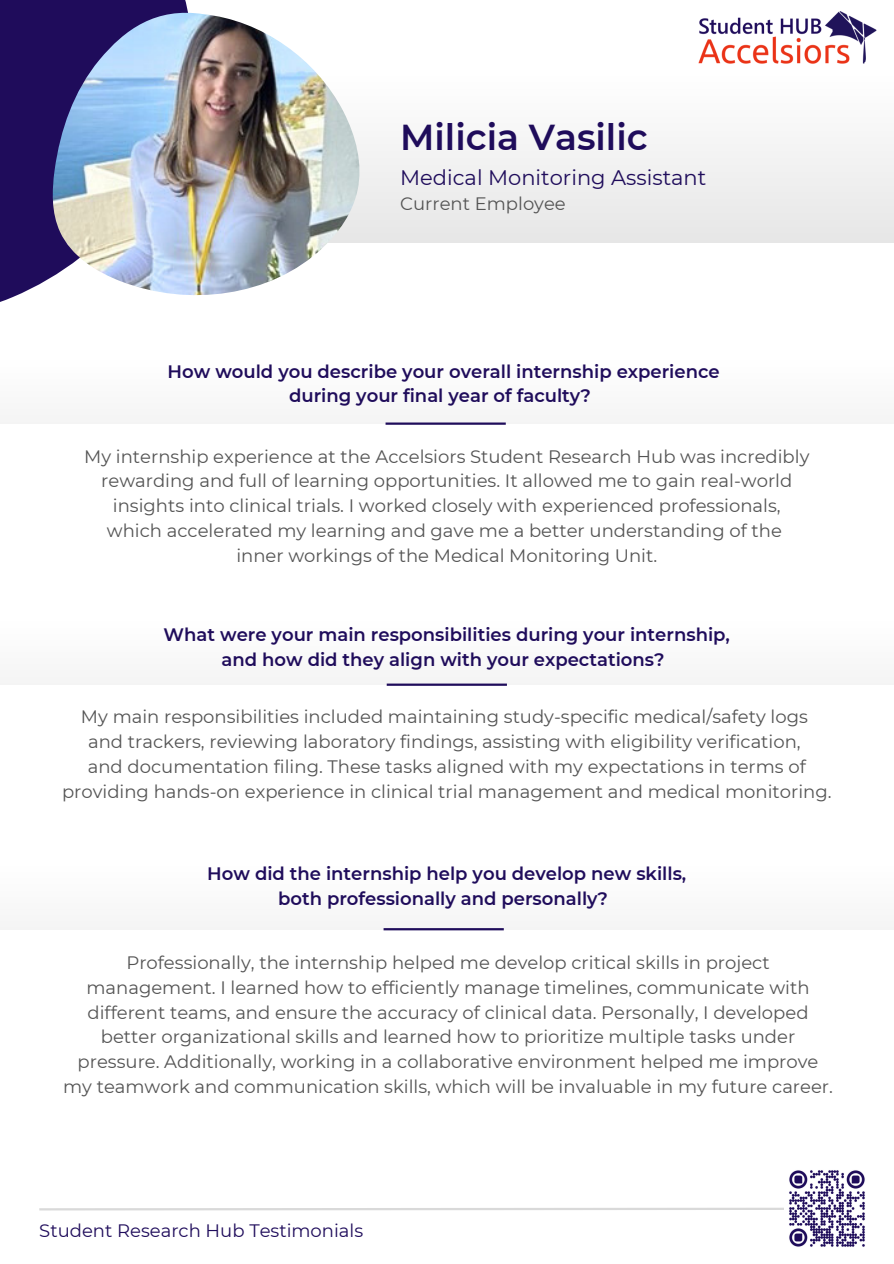
<style>
.page{position:relative;width:894px;height:1264px;background:#fff}
.page>*{position:absolute;margin:0;border:0;box-sizing:border-box;transform-origin:0 0}
.t1{font:600 36px "Montserrat";color:#1f0c5b}
.t2{font:21px "Montserrat";color:#1f0c5b}
.t3{font:18px/24.8px "Montserrat";color:#545454;text-align:center}
.t4{font:600 18px/24.8px "Montserrat";color:#1f0c5b;text-align:center}
.t5{font:18px "Montserrat";color:#1f0c5b}
</style>
<div class="page">
<img style="left:698px;top:11px;width:179px;height:53px">
<svg style="left:39px;top:1207px;width:745px;height:4px"></svg>
<img style="left:789px;top:1170px;width:76px;height:77px">
<div style="left:0;top:71px;width:893px;height:171px;background:#f3f3f3"></div>
<svg style="left:0;top:0;width:188px;height:302px;background:#312068"></svg>
<img style="left:53px;top:12px;width:306px;height:283px">
<hr style="left:385px;top:422px;width:120px;height:3px;background:#1f0c5b">
<hr style="left:386px;top:683px;width:121px;height:2px;background:#1f0c5b">
<hr style="left:383px;top:928px;width:120px;height:2px;background:#1f0c5b">
<p class="t1" style="left:400px;top:115px;width:249px">Milicia Vasilic</p>
<p class="t2" style="left:400px;top:165px;width:307px">Medical Monitoring Assistant</p>
<p class="t3" style="left:400px;top:191px;width:167px">Current Employee</p>
<p class="t4" style="left:167px;top:359px;width:553px">How would you describe your overall internship experience during your final year of faculty?</p>
<p class="t3" style="left:84px;top:444px;width:726px">My internship experience at the Accelsiors Student Research Hub was incredibly rewarding and full of learning opportunities. It allowed me to gain real-world insights into clinical trials. I worked closely with experienced professionals,</p>
<p class="t3" style="left:107px;top:518px;width:676px">which accelerated my learning and gave me a better understanding of the</p>
<h2 class="t3" style="left:236px;top:543px;width:422px">inner workings of the Medical Monitoring Unit.</h2>
<p class="t4" style="left:164px;top:622px;width:567px">What were your main responsibilities during your internship, and how did they align with your expectations?</p>
<p class="t3" style="left:81px;top:704px;width:728px">My main responsibilities included maintaining study-specific medical/safety logs</p>
<h2 class="t3" style="left:88px;top:729px;width:714px">and trackers, reviewing laboratory findings, assisting with eligibility verification,</h2>
<p class="t3" style="left:62px;top:754px;width:770px">and documentation filing. These tasks aligned with my expectations in terms of providing hands-on experience in clinical trial management and medical monitoring.</p>
<p class="t4" style="left:207px;top:861px;width:480px">How did the internship help you develop new skills, both professionally and personally?</p>
<p class="t3" style="left:63px;top:950px;width:771px">Professionally, the internship helped me develop critical skills in project management. I learned how to efficiently manage timelines, communicate with different teams, and ensure the accuracy of clinical data. Personally, I developed better organizational skills and learned how to prioritize multiple tasks under pressure. Additionally, working in a collaborative environment helped me improve my teamwork and communication skills, which will be invaluable in my future career.</p>
<h2 class="t5" style="left:39px;top:1219px;width:325px">Student Research Hub Testimonials</h2>
</div>
